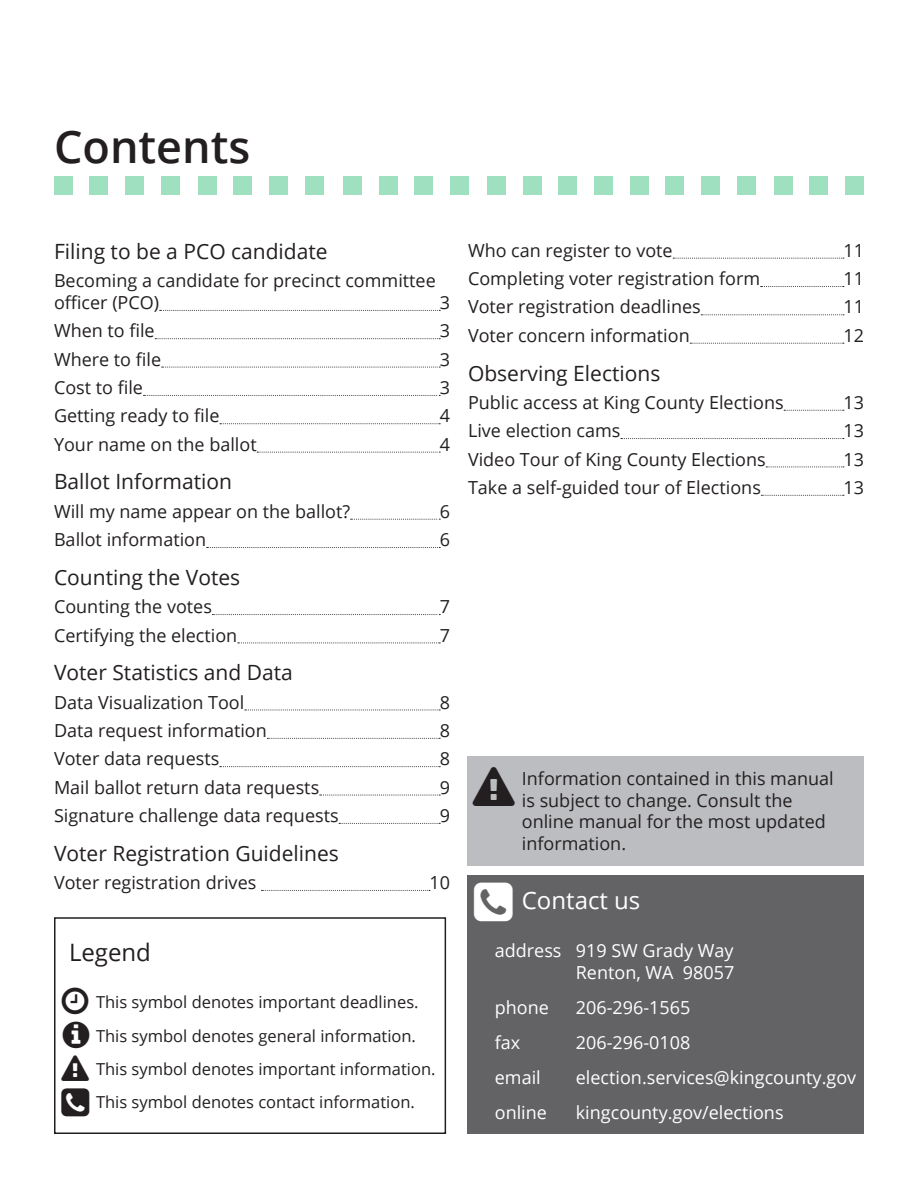
<style>
.page{position:relative;width:918px;height:1188px;background:#fff}
.page>*{position:absolute;margin:0;border:0;box-sizing:border-box;transform-origin:0 0}
.Chapter_Header{font:600 45px "Open Sans";color:#231f20}
.Section_Header{font:24px "Open Sans";color:#fff}
.Section_Header-2{font:24px "Open Sans";color:#231f20}
.TOC_Level_1{font:21px "Open Sans";color:#231f20}
.Box_header_-_white{font:18px/21.6px "Open Sans";color:#231f20}
.Box_text-_white{font:18px/21.6px "Open Sans";color:#fff;text-align:right}
.Section_text{font:16.5px "Open Sans";color:#231f20}
</style>
<div class="page">
<svg style="left:160px;top:310px;width:280px;height:1px"></svg>
<svg style="left:155px;top:338px;width:285px;height:1px"></svg>
<svg style="left:162px;top:367px;width:278px;height:1px"></svg>
<svg style="left:143px;top:395px;width:297px;height:1px"></svg>
<svg style="left:220px;top:423px;width:220px;height:1px"></svg>
<svg style="left:257px;top:452px;width:183px;height:1px"></svg>
<svg style="left:351px;top:519px;width:89px;height:1px"></svg>
<svg style="left:207px;top:547px;width:233px;height:1px"></svg>
<svg style="left:212px;top:614px;width:228px;height:1px"></svg>
<svg style="left:238px;top:642px;width:202px;height:1px"></svg>
<svg style="left:245px;top:710px;width:195px;height:1px"></svg>
<svg style="left:267px;top:738px;width:173px;height:1px"></svg>
<svg style="left:220px;top:766px;width:220px;height:1px"></svg>
<svg style="left:320px;top:795px;width:120px;height:1px"></svg>
<svg style="left:339px;top:823px;width:101px;height:1px"></svg>
<svg style="left:261px;top:890px;width:169px;height:1px"></svg>
<svg style="left:673px;top:258px;width:171px;height:1px"></svg>
<svg style="left:761px;top:286px;width:83px;height:1px"></svg>
<svg style="left:701px;top:314px;width:143px;height:1px"></svg>
<svg style="left:690px;top:343px;width:154px;height:1px"></svg>
<svg style="left:784px;top:410px;width:60px;height:1px"></svg>
<svg style="left:621px;top:438px;width:223px;height:1px"></svg>
<svg style="left:766px;top:466px;width:78px;height:1px"></svg>
<svg style="left:761px;top:495px;width:83px;height:1px"></svg>
<div style="left:54px;top:176px;width:18px;height:19px;background:#9fe0c0"></div>
<div style="left:90px;top:176px;width:18px;height:19px;background:#9fe0c0"></div>
<div style="left:125px;top:176px;width:19px;height:19px;background:#9fe0c0"></div>
<div style="left:161px;top:176px;width:18px;height:19px;background:#9fe0c0"></div>
<div style="left:198px;top:176px;width:18px;height:19px;background:#9fe0c0"></div>
<div style="left:234px;top:176px;width:18px;height:19px;background:#9fe0c0"></div>
<div style="left:269px;top:176px;width:19px;height:19px;background:#9fe0c0"></div>
<div style="left:305px;top:176px;width:18px;height:19px;background:#9fe0c0"></div>
<div style="left:343px;top:176px;width:19px;height:19px;background:#9fe0c0"></div>
<div style="left:379px;top:176px;width:18px;height:19px;background:#9fe0c0"></div>
<div style="left:415px;top:176px;width:18px;height:19px;background:#9fe0c0"></div>
<div style="left:450px;top:176px;width:19px;height:19px;background:#9fe0c0"></div>
<div style="left:487px;top:176px;width:19px;height:19px;background:#9fe0c0"></div>
<div style="left:523px;top:176px;width:18px;height:19px;background:#9fe0c0"></div>
<div style="left:559px;top:176px;width:18px;height:19px;background:#9fe0c0"></div>
<div style="left:594px;top:176px;width:19px;height:19px;background:#9fe0c0"></div>
<div style="left:630px;top:176px;width:18px;height:19px;background:#9fe0c0"></div>
<div style="left:666px;top:176px;width:18px;height:19px;background:#9fe0c0"></div>
<div style="left:701px;top:176px;width:19px;height:19px;background:#9fe0c0"></div>
<div style="left:737px;top:176px;width:18px;height:19px;background:#9fe0c0"></div>
<div style="left:774px;top:176px;width:18px;height:19px;background:#9fe0c0"></div>
<div style="left:810px;top:176px;width:18px;height:19px;background:#9fe0c0"></div>
<div style="left:845px;top:176px;width:19px;height:19px;background:#9fe0c0"></div>
<div style="left:54px;top:917px;width:392px;height:217px;border:2px solid #231f20"></div>
<div style="left:468px;top:756px;width:396px;height:109px;background:#bcbdc0"></div>
<div style="left:468px;top:875px;width:396px;height:259px;background:#636366"></div>
<p class="Chapter_Header" style="left:54px;top:116px;width:198px">Contents</p>
<p class="TOC_Level_1" style="left:54px;top:237px;width:275px">Filing to be a PCO candidate</p>
<p class="Box_header_-_white" style="left:54px;top:270px;width:383px">Becoming a candidate for precinct committee officer (PCO)</p>
<p class="Box_header_-_white" style="left:440px;top:291px;width:12px">3</p>
<p class="Box_header_-_white" style="left:54px;top:320px;width:102px">When to file</p>
<p class="Box_header_-_white" style="left:440px;top:320px;width:12px">3</p>
<p class="Box_header_-_white" style="left:54px;top:348px;width:109px">Where to file</p>
<p class="Box_header_-_white" style="left:440px;top:348px;width:12px">3</p>
<p class="Box_header_-_white" style="left:54px;top:376px;width:91px">Cost to file</p>
<p class="Box_header_-_white" style="left:440px;top:376px;width:12px">3</p>
<p class="Box_header_-_white" style="left:54px;top:405px;width:167px">Getting ready to file</p>
<p class="Box_header_-_white" style="left:440px;top:405px;width:12px">4</p>
<p class="Box_header_-_white" style="left:54px;top:433px;width:204px">Your name on the ballot</p>
<p class="Box_header_-_white" style="left:440px;top:433px;width:12px">4</p>
<p class="TOC_Level_1" style="left:54px;top:467px;width:180px">Ballot Information</p>
<p class="Box_header_-_white" style="left:54px;top:500px;width:298px">Will my name appear on the ballot?</p>
<p class="Box_header_-_white" style="left:440px;top:500px;width:12px">6</p>
<p class="Box_header_-_white" style="left:54px;top:528px;width:154px">Ballot information</p>
<p class="Box_header_-_white" style="left:440px;top:528px;width:12px">6</p>
<p class="TOC_Level_1" style="left:54px;top:563px;width:188px">Counting the Votes</p>
<p class="Box_header_-_white" style="left:54px;top:595px;width:159px">Counting the votes</p>
<p class="Box_header_-_white" style="left:440px;top:595px;width:12px">7</p>
<p class="Box_header_-_white" style="left:54px;top:624px;width:185px">Certifying the election</p>
<p class="Box_header_-_white" style="left:440px;top:624px;width:12px">7</p>
<p class="TOC_Level_1" style="left:54px;top:658px;width:240px">Voter Statistics and Data</p>
<p class="Box_header_-_white" style="left:54px;top:691px;width:192px">Data Visualization Tool</p>
<p class="Box_header_-_white" style="left:440px;top:691px;width:12px">8</p>
<p class="Box_header_-_white" style="left:54px;top:719px;width:214px">Data request information</p>
<p class="Box_header_-_white" style="left:440px;top:719px;width:12px">8</p>
<p class="Box_header_-_white" style="left:54px;top:748px;width:167px">Voter data requests</p>
<p class="Box_header_-_white" style="left:440px;top:748px;width:12px">8</p>
<p class="Box_header_-_white" style="left:54px;top:776px;width:267px">Mail ballot return data requests</p>
<p class="Box_header_-_white" style="left:440px;top:776px;width:12px">9</p>
<p class="Box_header_-_white" style="left:54px;top:804px;width:286px">Signature challenge data requests</p>
<p class="Box_header_-_white" style="left:440px;top:804px;width:12px">9</p>
<p class="TOC_Level_1" style="left:54px;top:839px;width:286px">Voter Registration Guidelines</p>
<p class="Box_header_-_white" style="left:54px;top:871px;width:204px">Voter registration drives</p>
<p class="Box_header_-_white" style="left:429px;top:871px;width:22px">10</p>
<p class="Section_Header-2" style="left:69px;top:936px;width:83px">Legend</p>
<p class="Section_text" style="left:96px;top:991px;width:324px">This symbol denotes important deadlines.</p>
<p class="Section_text" style="left:96px;top:1024px;width:322px">This symbol denotes general information.</p>
<p class="Section_text" style="left:96px;top:1058px;width:341px">This symbol denotes important information.</p>
<p class="Section_text" style="left:96px;top:1091px;width:320px">This symbol denotes contact information.</p>
<p class="Box_header_-_white" style="left:468px;top:239px;width:206px">Who can register to vote</p>
<p class="Box_header_-_white" style="left:843px;top:239px;width:22px">11</p>
<p class="Box_header_-_white" style="left:468px;top:267px;width:294px">Completing voter registration form</p>
<p class="Box_header_-_white" style="left:843px;top:267px;width:22px">11</p>
<p class="Box_header_-_white" style="left:468px;top:296px;width:234px">Voter registration deadlines</p>
<p class="Box_header_-_white" style="left:843px;top:296px;width:22px">11</p>
<p class="Box_header_-_white" style="left:468px;top:324px;width:223px">Voter concern information</p>
<p class="Box_header_-_white" style="left:843px;top:324px;width:22px">12</p>
<p class="TOC_Level_1" style="left:468px;top:359px;width:194px">Observing Elections</p>
<p class="Box_header_-_white" style="left:468px;top:391px;width:317px">Public access at King County Elections</p>
<p class="Box_header_-_white" style="left:843px;top:391px;width:22px">13</p>
<p class="Box_header_-_white" style="left:468px;top:419px;width:154px">Live election cams</p>
<p class="Box_header_-_white" style="left:843px;top:419px;width:22px">13</p>
<p class="Box_header_-_white" style="left:468px;top:448px;width:299px">Video Tour of King County Elections</p>
<p class="Box_header_-_white" style="left:843px;top:448px;width:22px">13</p>
<p class="Box_header_-_white" style="left:468px;top:476px;width:294px">Take a self-guided tour of Elections</p>
<p class="Box_header_-_white" style="left:843px;top:476px;width:22px">13</p>
<p class="Box_header_-_white" style="left:522px;top:767px;width:313px">Information contained in this manual is subject to change. Consult the online manual for the most updated information.</p>
<p class="Section_Header" style="left:522px;top:883px;width:120px">Contact us</p>
<p class="Box_text-_white" style="left:495px;top:939px;width:241px">address 919 SW Grady Way<br>Renton, WA 98057</p>
<p class="Box_text-_white" style="left:495px;top:996px;width:56px">phone</p>
<p class="Box_text-_white" style="left:576px;top:996px;width:116px">206-296-1565</p>
<p class="Box_text-_white" style="left:495px;top:1031px;width:27px">fax</p>
<p class="Box_text-_white" style="left:576px;top:1031px;width:116px">206-296-0108</p>
<p class="Box_text-_white" style="left:495px;top:1066px;width:47px">email</p>
<p class="Box_text-_white" style="left:576px;top:1066px;width:282px">election.services@kingcounty.gov</p>
<p class="Box_text-_white" style="left:495px;top:1101px;width:54px">online</p>
<p class="Box_text-_white" style="left:576px;top:1101px;width:209px">kingcounty.gov/elections</p>
</div>
